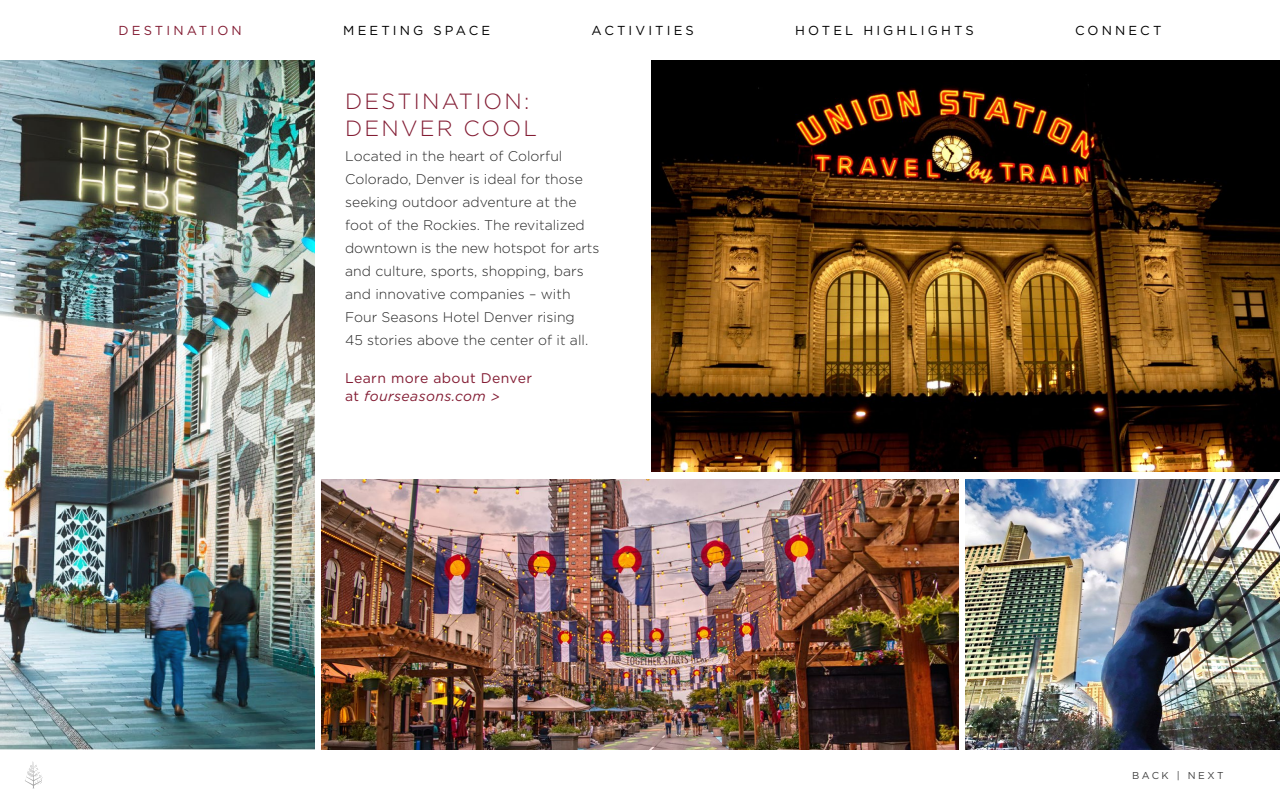
<style>
.page{position:relative;width:1280px;height:800px;background:#fff}
.page>*{position:absolute;margin:0;border:0;box-sizing:border-box;transform-origin:0 0}
.t1{font:300 22px/26.4px "Vftyng Gotham HTF";letter-spacing:.1em;color:#831d34}
.t2{font:300 14px/23px "Vftyng Gotham HTF";letter-spacing:.005em;color:#262626}
.t3{font:14px/18px "Vnrcmd Gotham HTF";letter-spacing:.03em;color:#831d34}
.t4{font:13px "Vnrcmd Gotham HTF";letter-spacing:.24em;color:#000}
.t5{font:13px "Vnrcmd Gotham HTF";letter-spacing:.24em;color:#831d34}
.t6{font:10px "Vnrcmd Gotham HTF";letter-spacing:.25em;color:#404040}
.s1{font-family:"Wqvlgr Gotham HTF";font-style:italic}
</style>
<div class="page">
<img style="left:0;top:60px;width:315px;height:690px">
<img style="left:651px;top:60px;width:629px;height:412px">
<img style="left:965px;top:479px;width:315px;height:271px">
<img style="left:322px;top:479px;width:636px;height:271px">
<svg style="left:25px;top:762px;width:18px;height:26px"></svg>
<p class="t5" style="left:119px;top:24px;width:125px">DESTINATION</p>
<p class="t4" style="left:343px;top:24px;width:148px">MEETING SPACE</p>
<p class="t4" style="left:592px;top:24px;width:104px">ACTIVITIES</p>
<p class="t4" style="left:795px;top:24px;width:180px">HOTEL HIGHLIGHTS</p>
<p class="t4" style="left:1075px;top:24px;width:88px">CONNECT</p>
<h2 class="t1" style="left:345px;top:88px;width:193px">DESTINATION:<br>DENVER COOL</h2>
<p class="t2" style="left:345px;top:144px;width:256px">Located in the heart of Colorful Colorado, Denver is ideal for those seeking outdoor adventure at the foot of the Rockies. The revitalized downtown is the new hotspot for arts and culture, sports, shopping, bars and innovative companies – with Four Seasons Hotel Denver rising<br>45 stories above the center of it all.</p>
<p class="t3" style="left:345px;top:369px;width:189px">Learn more about Denver at <span class="s1">fourseasons.com &gt;</span></p>
<p class="t6" style="left:1132px;top:770px;width:93px">BACK | NEXT</p>
</div>
